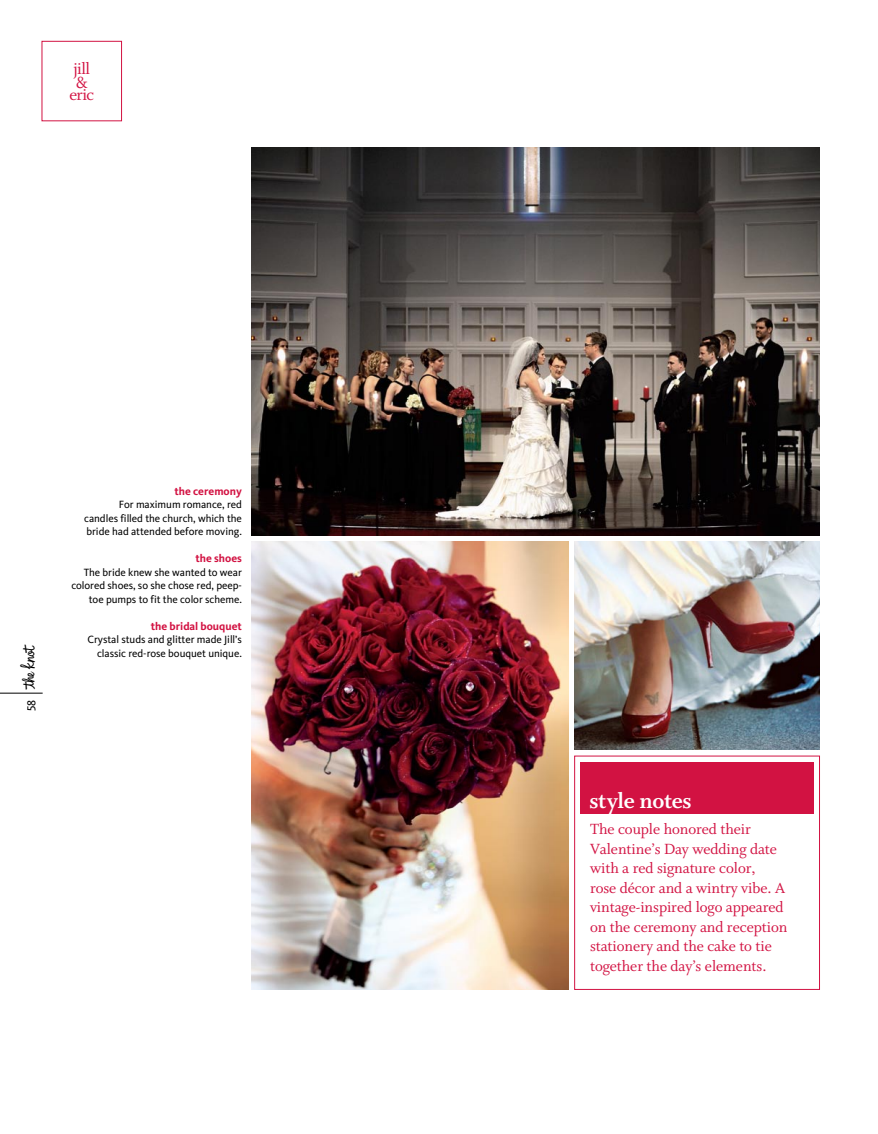
<style>
.page{position:relative;width:878px;height:1134px;background:#fff}
.page>*{position:absolute;margin:0;border:0;box-sizing:border-box;transform-origin:0 0}
.t1{font:24px "Whitman Bold LF";letter-spacing:-.015em;color:#fff}
.t2{font:18px/13px "Whitman Roman LF";letter-spacing:-.035em;color:#d21242;text-align:center}
.t3{font:18px "The Knot Logo PS Small Below 36 pt";color:#000}
.t4{font:16.5px/19.5px "Whitman Roman LF";letter-spacing:-.005em;color:#d21242}
.t5{font:12px "Kievit Book SC";color:#000}
.t6{font:700 11.25px "Kievit";color:#d21242}
.t7{font:10.8px/13.5px "Kievit";letter-spacing:-.005em;color:#000;text-align:right}
</style>
<div class="page">
<hr style="left:0;top:693px;width:43px;height:1px;background:#000">
<img style="left:251px;top:541px;width:317px;height:449px">
<img style="left:251px;top:147px;width:568px;height:388px">
<div style="left:42px;top:41px;width:80px;height:80px;border:1px solid #d21242"></div>
<div style="left:574px;top:756px;width:245px;height:234px;border:1px solid #d21242"></div>
<div style="left:580px;top:762px;width:234px;height:52px;background:#d21242"></div>
<img style="left:574px;top:541px;width:245px;height:209px">
<h2 class="t2" style="left:69px;top:62px;width:26px">jill &amp; eric</h2>
<h2 class="t3" style="left:18px;top:690px;width:47px;rotate:-90deg">K</h2>
<p class="t5" style="left:24px;top:711px;width:13px;rotate:-90deg">58</p>
<p class="t6" style="left:174px;top:484px;width:69px">the ceremony</p>
<p class="t7" style="left:84px;top:498px;width:159px;text-align:justify;text-indent:35px">For maximum romance, red candles filled the church, which the bride had attended before moving.</p>
<p class="t6" style="left:195px;top:551px;width:48px">the shoes</p>
<p class="t7" style="left:71px;top:565px;width:172px">The bride knew she wanted to wear colored shoes, so she chose red, peep&shy;toe pumps to fit the color scheme.</p>
<p class="t6" style="left:151px;top:619px;width:92px">the bridal bouquet</p>
<p class="t7" style="left:87px;top:633px;width:156px">Crystal studs and glitter made Jill’s classic red-rose bouquet unique.</p>
<h1 class="t1" style="left:589px;top:787px;width:104px">style notes</h1>
<h3 class="t4" style="left:590px;top:820px;width:199px">The couple honored their<br>Valentine’s Day wedding date with a red signature color,<br>rose décor and a wintry vibe. A vintage-inspired logo appeared on the ceremony and reception stationery and the cake to tie together the day’s elements.</h3>
</div>
